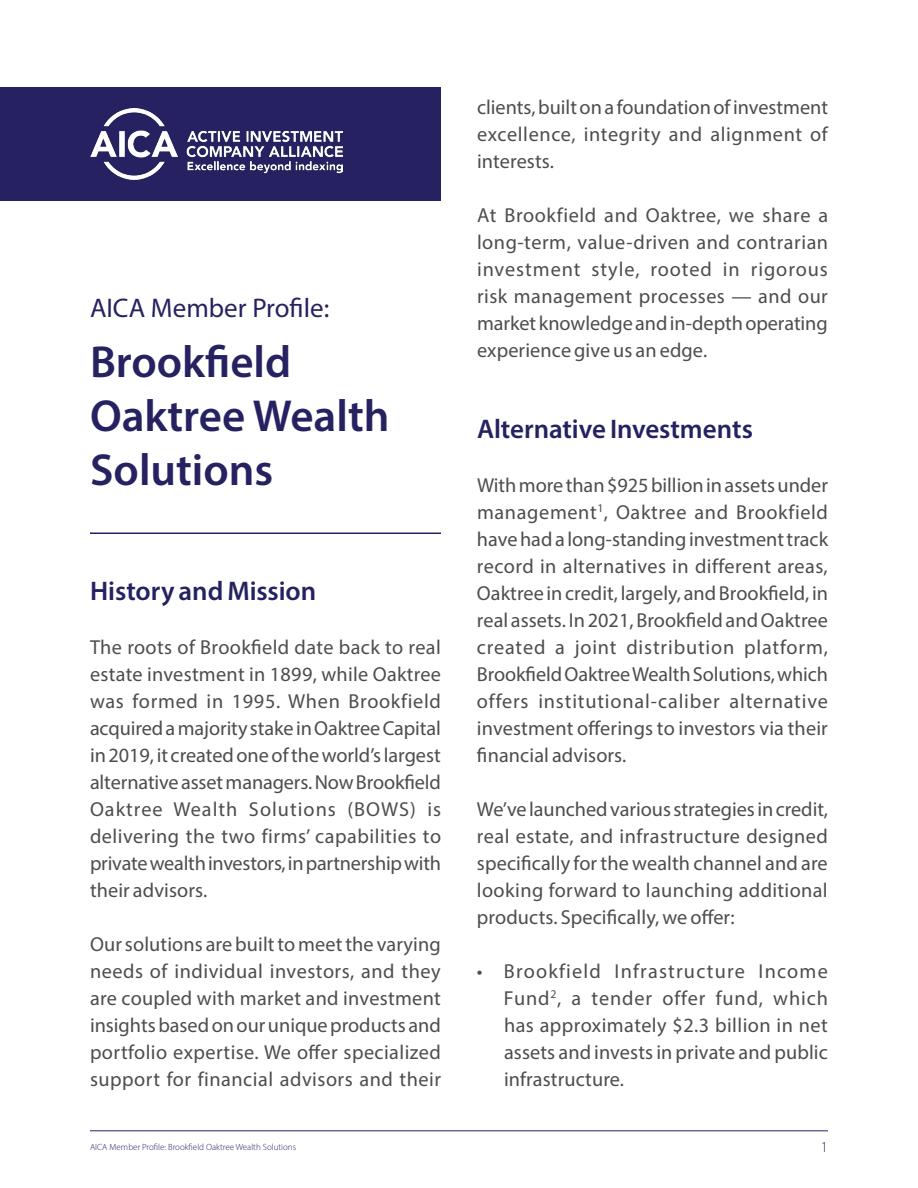
<style>
.page{position:relative;width:918px;height:1188px;background:#fff}
.page>*{position:absolute;margin:0;border:0;box-sizing:border-box;transform-origin:0 0}
.t1{font:600 45px/54px "Myriad Pro";color:#262261}
.t2{font:600 27px "Myriad Pro";color:#262261}
.t3{font:27px "Myriad Pro";color:#262261}
.t4{font:20.25px/27px "Myriad Pro";letter-spacing:.005em;color:#4d4d4d;text-align:justify}
.t5{font:300 15px "Myriad Pro";color:#262261}
.t6{font:300 9px "Myriad Pro";color:#262261}
</style>
<div class="page">
<div style="left:0;top:87px;width:441px;height:114px;background:#262261"></div>
<hr style="left:90px;top:1131px;width:738px;height:1px;background:#262261">
<img style="left:90px;top:109px;width:252px;height:70px">
<hr style="left:90px;top:532px;width:351px;height:2px;background:#262261">
<h2 class="t3" style="left:90px;top:291px;width:241px">AICA Member Profile:</h2>
<h1 class="t1" style="left:90px;top:333px;width:301px">Brookfield<br>Oaktree Wealth<br>Solutions</h1>
<h2 class="t2" style="left:90px;top:574px;width:228px">History and Mission</h2>
<p class="t4" style="left:90px;top:633px;width:353px">The roots of Brookfield date back to real estate investment in 1899, while Oaktree was formed in 1995. When Brookfield acquired a majority stake in Oaktree Capital in 2019, it created one of the world’s largest alternative asset managers. Now Brookfield Oaktree Wealth Solutions (BOWS) is delivering the two firms’ capabilities to private wealth investors, in partnership with their advisors.</p>
<p class="t4" style="left:90px;top:930px;width:352px">Our solutions are built to meet the varying needs of individual investors, and they are coupled with market and investment insights based on our unique products and portfolio expertise. We offer specialized support for financial advisors and their</p>
<p class="t4" style="left:477px;top:93px;width:353px">clients, built on a foundation of investment excellence, integrity and alignment of interests.</p>
<p class="t4" style="left:477px;top:201px;width:353px">At Brookfield and Oaktree, we share a long-term, value-driven and contrarian investment style, rooted in rigorous risk management processes — and our market knowledge and in-depth operating experience give us an edge.</p>
<h2 class="t2" style="left:477px;top:412px;width:277px">Alternative Investments</h2>
<p class="t4" style="left:477px;top:471px;width:353px">With more than $925 billion in assets under management<sup>1</sup>, Oaktree and Brookfield have had a long-standing investment track record in alternatives in different areas, Oaktree in credit, largely, and Brookfield, in real assets. In 2021, Brookfield and Oaktree created a joint distribution platform, Brookfield Oaktree Wealth Solutions, which offers institutional-caliber alternative investment offerings to investors via their financial advisors.</p>
<p class="t4" style="left:477px;top:795px;width:353px">We’ve launched various strategies in credit, real estate, and infrastructure designed specifically for the wealth channel and are looking forward to launching additional products. Specifically, we offer:</p>
<p class="t4" style="left:504px;top:957px;width:326px;text-indent:-27px">• Brookfield Infrastructure Income Fund<sup>2</sup>, a tender offer fund, which has approximately $2.3 billion in net assets and invests in private and public infrastructure.</p>
<p class="t6" style="left:90px;top:1142px;width:208px">AICA Member Profile: Brookfield Oaktree Wealth Solutions</p>
<p class="t5" style="left:821px;top:1138px;width:9px">1</p>
</div>
